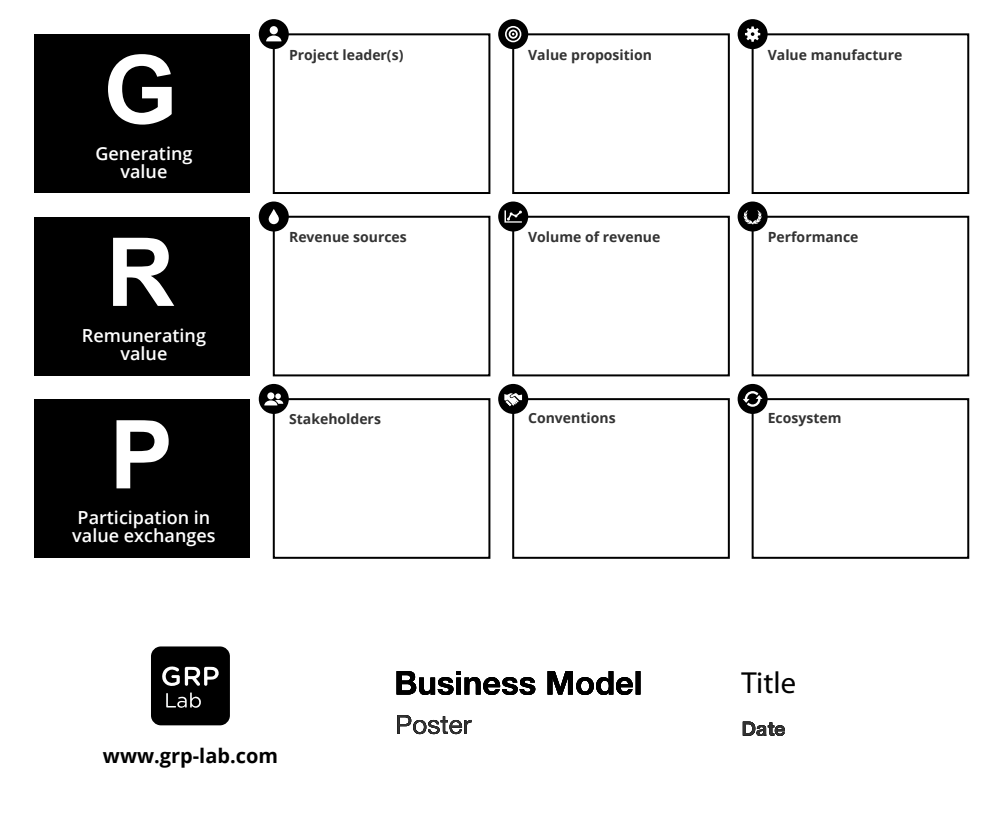
<style>
.page{position:relative;width:1003px;height:814px;background:#fff}
.page>*{position:absolute;margin:0;border:0;box-sizing:border-box;transform-origin:0 0}
.t1{font:30.5px "Myriad Pro";color:#000}
.t2{font:700 19.9px "Open Sans";color:#000}
.t3{font:600 18px/18px "Open Sans";color:#fff;text-align:center}
.t4{font:700 14px "Open Sans";color:#333}
</style>
<div class="page">
<div style="left:34px;top:34px;width:216px;height:159px;background:#000"></div>
<div style="left:273px;top:33px;width:217px;height:161px;border:2px solid #000"></div>
<div style="left:512px;top:33px;width:217px;height:161px;border:2px solid #000"></div>
<div style="left:751px;top:33px;width:217px;height:161px;border:2px solid #000"></div>
<div style="left:34px;top:217px;width:216px;height:158px;background:#000"></div>
<div style="left:273px;top:216px;width:217px;height:160px;border:2px solid #000"></div>
<div style="left:512px;top:216px;width:217px;height:160px;border:2px solid #000"></div>
<div style="left:751px;top:216px;width:217px;height:160px;border:2px solid #000"></div>
<div style="left:34px;top:399px;width:216px;height:159px;background:#000"></div>
<div style="left:273px;top:398px;width:217px;height:161px;border:2px solid #000"></div>
<div style="left:512px;top:398px;width:217px;height:161px;border:2px solid #000"></div>
<div style="left:751px;top:398px;width:217px;height:161px;border:2px solid #000"></div>
<img style="left:108px;top:54px;width:64px;height:71px">
<img style="left:113px;top:238px;width:61px;height:68px">
<img style="left:116px;top:420px;width:53px;height:68px">
<div style="left:259px;top:19px;width:30px;height:30px;background:#000;border-radius:50%"></div>
<svg style="left:266px;top:26px;width:15px;height:15px"></svg>
<div style="left:498px;top:19px;width:30px;height:30px;background:#000;border-radius:50%"></div>
<svg style="left:505px;top:26px;width:16px;height:16px"></svg>
<div style="left:737px;top:19px;width:30px;height:30px;background:#000;border-radius:50%"></div>
<svg style="left:745px;top:26px;width:15px;height:16px"></svg>
<div style="left:259px;top:201px;width:30px;height:30px;background:#000;border-radius:50%"></div>
<svg style="left:268px;top:209px;width:11px;height:15px"></svg>
<div style="left:498px;top:201px;width:30px;height:30px;background:#000;border-radius:50%"></div>
<svg style="left:504px;top:210px;width:17px;height:13px"></svg>
<div style="left:737px;top:201px;width:30px;height:30px;background:#000;border-radius:50%"></div>
<svg style="left:743px;top:210px;width:18px;height:14px"></svg>
<div style="left:259px;top:384px;width:30px;height:30px;background:#000;border-radius:50%"></div>
<svg style="left:264px;top:393px;width:19px;height:12px"></svg>
<div style="left:498px;top:384px;width:30px;height:30px;background:#000;border-radius:50%"></div>
<svg style="left:504px;top:393px;width:18px;height:13px"></svg>
<div style="left:737px;top:384px;width:30px;height:30px;background:#000;border-radius:50%"></div>
<svg style="left:743px;top:391px;width:19px;height:16px"></svg>
<img style="left:742px;top:721px;width:42px;height:15px">
<img style="left:397px;top:715px;width:74px;height:19px">
<img style="left:396px;top:671px;width:244px;height:24px">
<div style="left:151px;top:646px;width:79px;height:79px;background:#000;border-radius:10px"></div>
<svg style="left:162px;top:666px;width:57px;height:42px"></svg>
<p class="t3" style="left:95px;top:144px;width:98px">Generating value</p>
<p class="t3" style="left:82px;top:326px;width:126px">Remunerating value</p>
<p class="t3" style="left:72px;top:508px;width:145px;text-align:left">Participation in value exchanges</p>
<p class="t4" style="left:289px;top:45px;width:116px">Project leader(s)</p>
<p class="t4" style="left:528px;top:45px;width:125px">Value proposition</p>
<p class="t4" style="left:767px;top:45px;width:136px">Value manufacture</p>
<p class="t4" style="left:289px;top:227px;width:119px">Revenue sources</p>
<p class="t4" style="left:528px;top:227px;width:134px">Volume of revenue</p>
<p class="t4" style="left:767px;top:227px;width:92px">Performance</p>
<p class="t4" style="left:289px;top:409px;width:93px">Stakeholders</p>
<p class="t4" style="left:528px;top:408px;width:89px">Conventions</p>
<p class="t4" style="left:767px;top:408px;width:75px">Ecosystem</p>
<h2 class="t2" style="left:103px;top:741px;width:176px">www.grp-lab.com</h2>
<h1 class="t1" style="left:741px;top:664px;width:56px">Title</h1>
</div>
